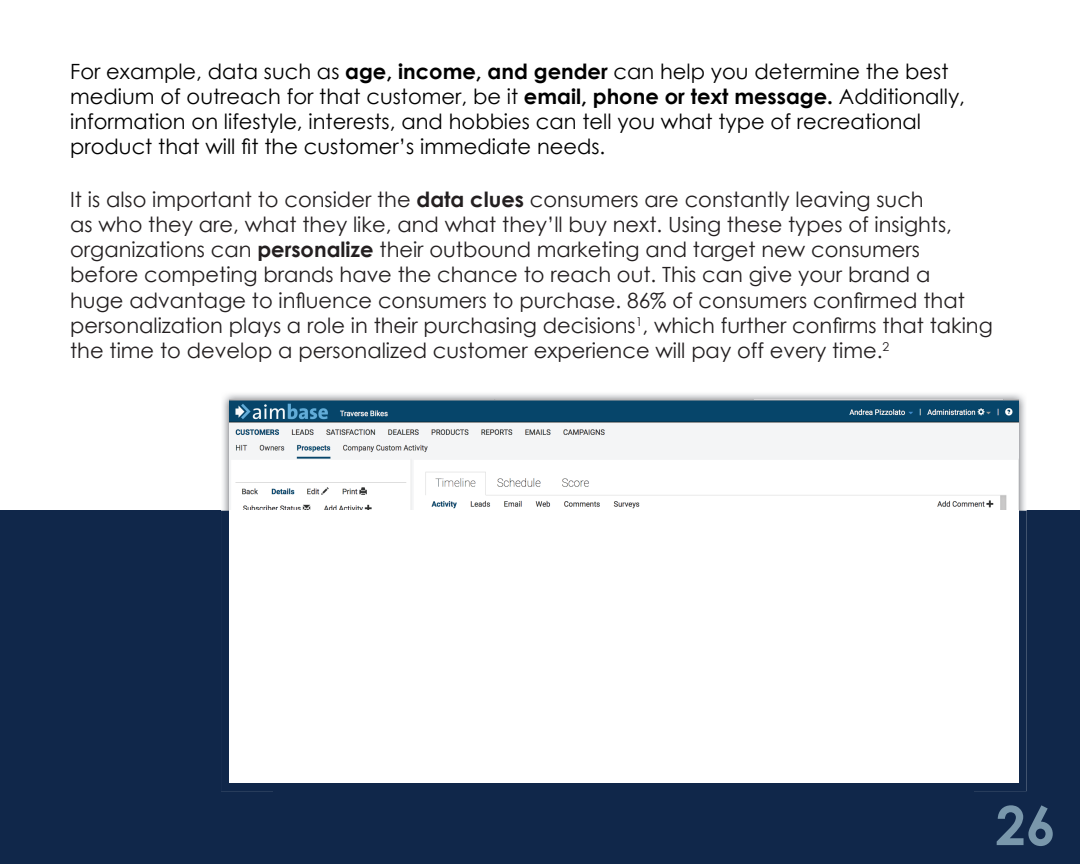
<style>
.page{position:relative;width:1080px;height:864px;background:#fff}
.page>*{position:absolute;margin:0;border:0;box-sizing:border-box;transform-origin:0 0}
.t1{font:700 54px "Century Gothic";color:#7997ab}
.t2{font:21px/25.2px "Century Gothic";color:#231f20}
.t3{font:21px/25.2px "Century Gothic";color:#000}
.s1{font-weight:700}
</style>
<div class="page">
<div style="left:0;top:511px;width:1080px;height:353px;background:#10274a"></div>
<img style="left:221px;top:394px;width:806px;height:117px">
<img style="left:229px;top:511px;width:1px;height:272px">
<img style="left:1026px;top:511px;width:1px;height:280px">
<img style="left:230px;top:400px;width:789px;height:383px">
<div style="left:545px;top:511px;width:474px;height:272px;background:#fff"></div>
<p class="t3" style="left:70px;top:58px;width:896px">For example, data such as <span class="s1">age, income, and gender</span> can help you determine the best medium of outreach for that customer, be it <span class="s1">email, phone or text message.</span> Additionally, information on lifestyle, interests, and hobbies can tell you what type of recreational product that will fit the customer’s immediate needs.</p>
<p class="t2" style="left:70px;top:186px;width:924px">It is also important to consider the <span class="s1">data clues</span> consumers are constantly leaving such<br>as who they are, what they like, and what they’ll buy next. Using these types of insights, organizations can <span class="s1">personalize</span> their outbound marketing and target new consumers before competing brands have the chance to reach out. This can give your brand a<br>huge advantage to influence consumers to purchase. 86% of consumers confirmed that personalization plays a role in their purchasing decisions<sup>1</sup>, which further confirms that taking the time to develop a personalized customer experience will pay off every time.<sup>2</sup></p>
<h1 class="t1" style="left:996px;top:785px;width:62px">26</h1>
</div>
